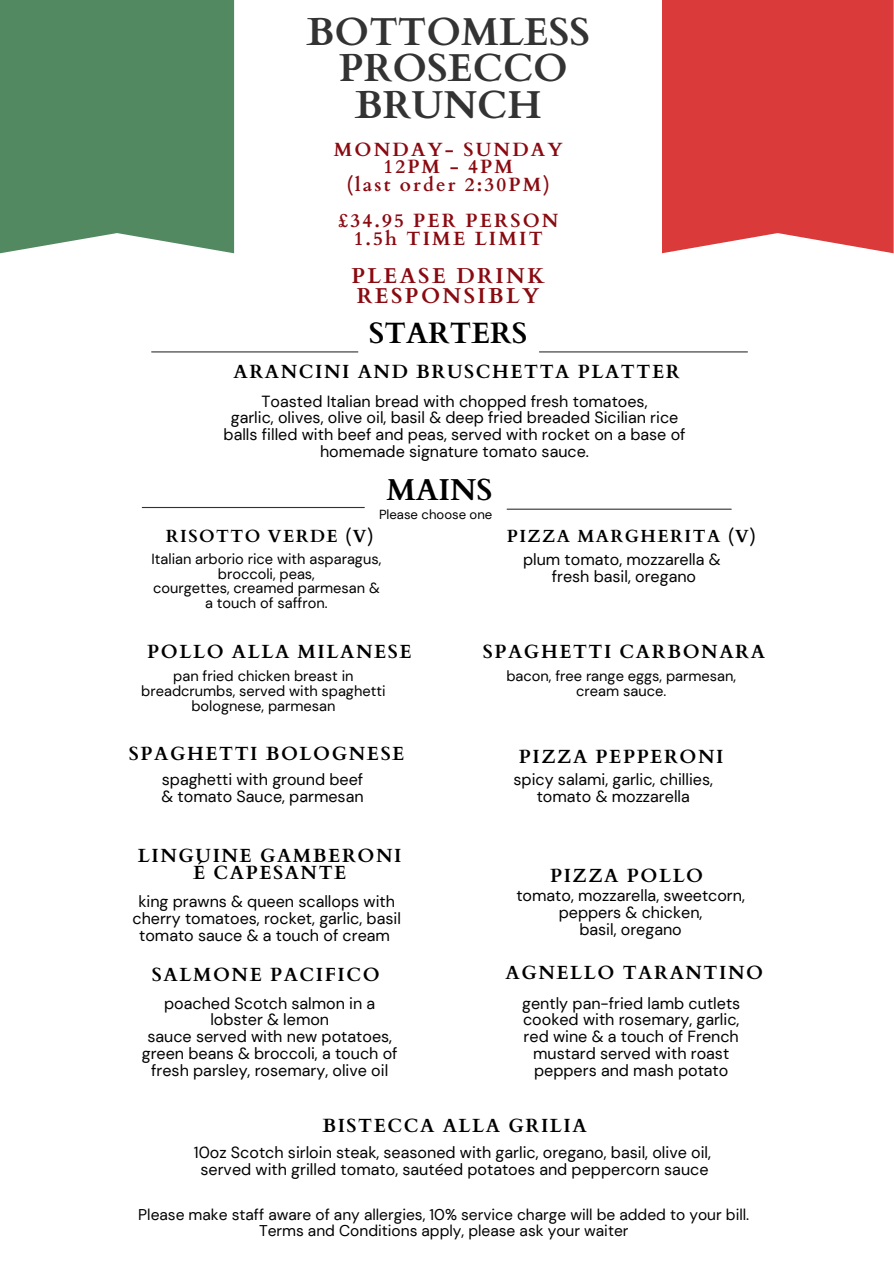
<style>
.page{position:relative;width:894px;height:1264px;background:#fff}
.page>*{position:absolute;margin:0;border:0;box-sizing:border-box;transform-origin:0 0}
.t1{font:700 39px/36.3px "Cardo";color:#333;text-align:center}
.t2{font:700 30.3px "Cardo";color:#000}
.t3{font:700 29.4px "Cardo";color:#000}
.t4{font:700 21.6px/20.4px "Cardo";letter-spacing:.11em;color:#8a0a11}
.t5{font:700 19.2px/17.9px "Cardo";letter-spacing:.11em;color:#8a0a11;text-align:center}
.t6{font:700 19.05px/16.8px "Cardo";letter-spacing:.08em;color:#000;text-align:center}
.t7{font:700 17.55px "Cardo";letter-spacing:.08em;color:#000}
.t8{font:16.05px/16.8px "DM Sans";color:#000;text-align:center}
.t9{font:15.6px/16.8px "DM Sans";color:#000;text-align:center}
.t10{font:14.55px/14.7px "DM Sans";color:#000;text-align:center}
.t11{font:13.05px "DM Sans";color:#000}
</style>
<div class="page">
<hr style="left:152px;top:351px;width:206px;height:1px;background:#333">
<hr style="left:539px;top:351px;width:208px;height:1px;background:#333">
<hr style="left:142px;top:507px;width:222px;height:1px;background:#333">
<hr style="left:507px;top:508px;width:224px;height:2px;background:#333">
<div style="left:0;top:0;width:234px;height:253px;background:#528961"></div>
<div style="left:662px;top:0;width:231px;height:253px;background:#db3a3a"></div>
<p class="t1" style="left:306px;top:15px;width:285px">BOTTOMLESS<br>PROSECCO<br>BRUNCH</p>
<h4 class="t5" style="left:333px;top:141px;width:230px">MONDAY- SUNDAY<br>12PM - 4PM<br>(last order 2:30PM)</h4>
<h6 class="t5" style="left:338px;top:212px;width:222px">£34.95 PER PERSON<br>1.5h TIME LIMIT</h6>
<p class="t4" style="left:351px;top:266px;width:195px">PLEASE DRINK<br>RESPONSIBLY</p>
<h1 class="t3" style="left:369px;top:314px;width:160px">STARTERS</h1>
<h5 class="t6" style="left:233px;top:363px;width:447px">ARANCINI AND BRUSCHETTA PLATTER</h5>
<h5 class="t8" style="left:223px;top:393px;width:463px">Toasted Italian bread with chopped fresh tomatoes,<br>garlic, olives, olive oil, basil &amp; deep fried breaded Sicilian rice balls filled with beef and peas, served with rocket on a base of homemade signature tomato sauce.</h5>
<h3 class="t2" style="left:386px;top:470px;width:108px">MAINS</h3>
<p class="t11" style="left:379px;top:506px;width:115px">Please choose one</p>
<h4 class="t7" style="left:166px;top:524px;width:209px">RISOTTO VERDE (V)</h4>
<h6 class="t10" style="left:151px;top:551px;width:231px">Italian arborio rice with asparagus, broccoli, peas,</h6>
<h2 class="t10" style="left:153px;top:581px;width:228px">courgettes, creamed parmesan &amp; a touch of saffron.</h2>
<p class="t7" style="left:506px;top:524px;width:251px">PIZZA MARGHERITA (V)</p>
<p class="t8" style="left:523px;top:551px;width:199px">plum tomato, mozzarella &amp;</p>
<p class="t8" style="left:551px;top:568px;width:146px">fresh basil, oregano</p>
<p class="t6" style="left:147px;top:643px;width:266px">POLLO ALLA MILANESE</p>
<h4 class="t6" style="left:482px;top:643px;width:284px">SPAGHETTI CARBONARA</h4>
<p class="t10" style="left:506px;top:669px;width:231px">bacon, free range eggs, parmesan, cream sauce.</p>
<h6 class="t10" style="left:141px;top:669px;width:246px">pan fried chicken breast in breadcrumbs, served with spaghetti bolognese, parmesan</h6>
<p class="t6" style="left:129px;top:746px;width:277px">SPAGHETTI BOLOGNESE</p>
<h2 class="t8" style="left:161px;top:771px;width:203px;text-align:left">spaghetti with ground beef &amp; tomato Sauce, parmesan</h2>
<h6 class="t6" style="left:138px;top:847px;width:265px">LINGUINE GAMBERONI<br>É CAPESANTE</h6>
<p class="t8" style="left:132px;top:893px;width:270px">king prawns &amp; queen scallops with cherry tomatoes, rocket, garlic, basil tomato sauce &amp; a touch of cream</p>
<h4 class="t6" style="left:518px;top:749px;width:206px">PIZZA PEPPERONI</h4>
<h4 class="t8" style="left:513px;top:771px;width:201px">spicy salami, garlic, chillies, tomato &amp; mozzarella</h4>
<h6 class="t6" style="left:550px;top:867px;width:155px">PIZZA POLLO</h6>
<p class="t8" style="left:516px;top:887px;width:230px">tomato, mozzarella, sweetcorn, peppers &amp; chicken,</p>
<h4 class="t8" style="left:579px;top:921px;width:104px">basil, oregano</h4>
<h4 class="t6" style="left:505px;top:964px;width:259px">AGNELLO TARANTINO</h4>
<p class="t8" style="left:522px;top:994px;width:219px">gently pan-fried lamb cutlets cooked with rosemary, garlic, red wine &amp; a touch of French mustard served with roast peppers and mash potato</p>
<h4 class="t6" style="left:322px;top:1117px;width:266px">BISTECCA ALLA GRILIA</h4>
<p class="t8" style="left:194px;top:1144px;width:518px">10oz Scotch sirloin steak, seasoned with garlic, oregano, basil, olive oil,</p>
<h4 class="t8" style="left:200px;top:1160px;width:509px">served with grilled tomato, sautéed potatoes and peppercorn sauce</h4>
<h6 class="t6" style="left:152px;top:966px;width:229px">SALMONE PACIFICO</h6>
<h4 class="t8" style="left:164px;top:994px;width:212px">poached Scotch salmon in a lobster &amp; lemon</h4>
<p class="t8" style="left:142px;top:1028px;width:257px">sauce served with new potatoes, green beans &amp; broccoli, a touch of fresh parsley, rosemary, olive oil</p>
<h4 class="t9" style="left:138px;top:1205px;width:612px">Please make staff aware of any allergies, 10% service charge will be added to your bill.<br>Terms and Conditions apply, please ask your waiter</h4>
</div>
